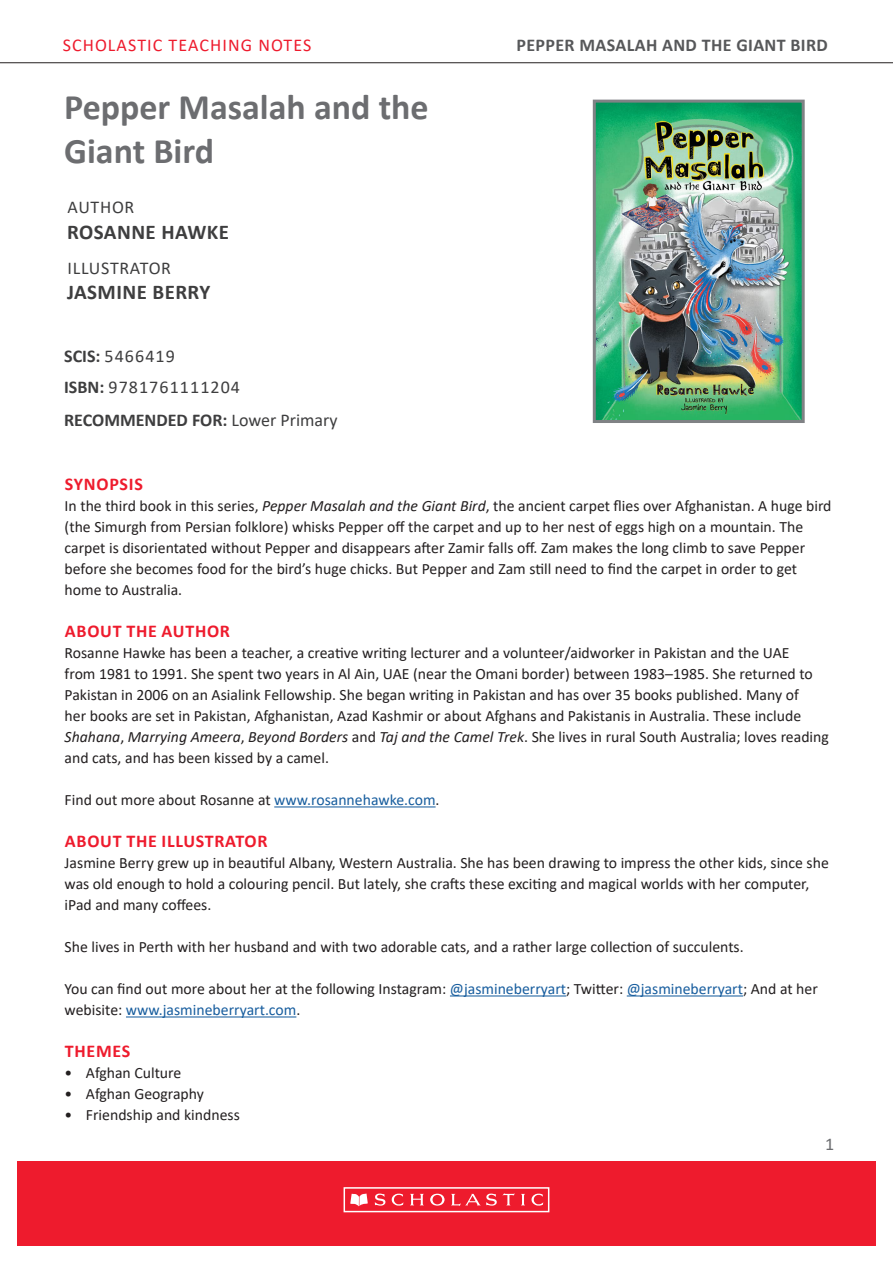
<style>
.page{position:relative;width:893px;height:1263px;background:#fff}
.page>*{position:absolute;margin:0;border:0;box-sizing:border-box;transform-origin:0 0}
.t1{font:700 36px "Calibri";color:#6c6d70}
.t2{font:700 21px "Calibri";letter-spacing:.02em;color:#3e3e3f}
.t3{font:18px "Calibri";letter-spacing:.06em;color:#3e3e3f}
.SUB_HEAD_1{font:700 18px "Calibri";letter-spacing:.04em;color:#ee1b2d}
.t4{font:700 18px "Calibri";letter-spacing:.02em;color:#57585a}
.t5{font:700 18px "Calibri";color:#3e3e3f}
.t6{font:18px "Calibri";letter-spacing:.06em;color:#ee1b2d}
.Body_Copy__no_space{font:700 18px "Calibri";letter-spacing:.04em;color:#ee1b2d}
.t7{font:18px "Calibri";letter-spacing:.04em;color:#3e3e3f}
.t8{font:18px "Calibri";color:#6c6d70}
.Body_Copy__no_space-2{font:15.75px/21px "Calibri";color:#231f20}
.Body_Copy__no_space-3{font:italic 15.75px "Calibri";color:#231f20}
.Body_Copy__no_space-4{font:15.75px "Calibri";color:#175d9e}
.s1{font-weight:700}
.s2{font-weight:400}
.s3{font-style:italic}
.s4{font-style:normal}
.s5{color:#175d9e}
.s6{color:#231f20}
</style>
<div class="page">
<hr style="left:0;top:62px;width:893px;height:1px;background:#231f20">
<div style="left:17px;top:1161px;width:859px;height:85px;background:#ee1b2d"></div>
<div style="left:344px;top:1187px;width:205px;height:25px;border:2px solid #fff"></div>
<svg style="left:350px;top:1193px;width:18px;height:13px"></svg>
<svg style="left:375px;top:1193px;width:28px;height:13px"></svg>
<svg style="left:410px;top:1194px;width:14px;height:11px"></svg>
<svg style="left:521px;top:1194px;width:4px;height:11px"></svg>
<svg style="left:531px;top:1193px;width:12px;height:13px"></svg>
<svg style="left:430px;top:1194px;width:15px;height:11px"></svg>
<svg style="left:451px;top:1193px;width:64px;height:13px"></svg>
<img style="left:597px;top:104px;width:204px;height:315px">
<div style="left:593px;top:100px;width:212px;height:323px;border:3px solid #808285"></div>
<hr style="left:274px;top:806px;width:162px;height:1px;background:#175d9e">
<hr style="left:450px;top:995px;width:116px;height:1px;background:#175d9e">
<hr style="left:627px;top:995px;width:116px;height:1px;background:#175d9e">
<hr style="left:126px;top:1016px;width:170px;height:1px;background:#175d9e">
<p class="t6" style="left:63px;top:32px;width:250px">SCHOLASTIC TEACHING NOTES</p>
<p class="t4" style="left:516px;top:32px;width:313px">PEPPER MASALAH AND THE GIANT BIRD</p>
<p class="t1" style="left:64px;top:82px;width:366px">Pepper Masalah and the</p>
<p class="t1" style="left:64px;top:125px;width:151px">Giant Bird</p>
<p class="t3" style="left:68px;top:195px;width:68px">AUTHOR</p>
<p class="t2" style="left:67px;top:217px;width:163px">ROSANNE HAWKE</p>
<p class="t7" style="left:68px;top:255px;width:105px">ILLUSTRATOR</p>
<p class="t2" style="left:67px;top:277px;width:145px">JASMINE BERRY</p>
<p class="t3" style="left:64px;top:344px;width:112px"><span class="s1">SCIS:</span> 5466419</p>
<p class="t3" style="left:64px;top:374px;width:177px"><span class="s1">ISBN:</span> 9781761111204</p>
<p class="t5" style="left:64px;top:407px;width:275px">RECOMMENDED FOR: <span class="s2">Lower Primary</span></p>
<p class="SUB_HEAD_1" style="left:65px;top:471px;width:79px">SYNOPSIS</p>
<p class="Body_Copy__no_space-2" style="left:65px;top:495px;width:768px">In the third book in this series, <span class="s3">Pepper Masalah and the Giant Bird</span>, the ancient carpet flies over Afghanistan. A huge bird (the Simurgh from Persian folklore) whisks Pepper off the carpet and up to her nest of eggs high on a mountain. The carpet is disorientated without Pepper and disappears after Zamir falls off. Zam makes the long climb to save Pepper</p>
<p class="Body_Copy__no_space-2" style="left:65px;top:558px;width:734px">before she becomes food for the bird’s huge chicks. But Pepper and Zam still need to find the carpet in order to get home to Australia.</p>
<p class="Body_Copy__no_space" style="left:65px;top:618px;width:167px">ABOUT THE AUTHOR</p>
<p class="Body_Copy__no_space-2" style="left:65px;top:642px;width:726px">Rosanne Hawke has been a teacher, a creative writing lecturer and a volunteer/aidworker in Pakistan and the UAE</p>
<p class="Body_Copy__no_space-2" style="left:65px;top:663px;width:750px">from 1981 to 1991. She spent two years in Al Ain, UAE (near the Omani border) between 1983–1985. She returned to</p>
<p class="Body_Copy__no_space-2" style="left:65px;top:684px;width:736px">Pakistan in 2006 on an Asialink Fellowship. She began writing in Pakistan and has over 35 books published. Many of</p>
<p class="Body_Copy__no_space-2" style="left:65px;top:705px;width:738px">her books are set in Pakistan, Afghanistan, Azad Kashmir or about Afghans and Pakistanis in Australia. These include</p>
<p class="Body_Copy__no_space-3" style="left:65px;top:726px;width:766px">Shahana<span class="s4">,</span> Marrying Ameera<span class="s4">,</span> Beyond Borders <span class="s4">and</span> Taj and the Camel Trek<span class="s4">. She lives in rural South Australia; loves reading</span></p>
<p class="Body_Copy__no_space-2" style="left:65px;top:747px;width:266px">and cats, and has been kissed by a camel.</p>
<p class="Body_Copy__no_space-2" style="left:65px;top:789px;width:376px">Find out more about Rosanne at <span class="s5">www.rosannehawke.com</span>.</p>
<p class="SUB_HEAD_1" style="left:65px;top:828px;width:204px">ABOUT THE ILLUSTRATOR</p>
<p class="Body_Copy__no_space-2" style="left:65px;top:852px;width:766px">Jasmine Berry grew up in beautiful Albany, Western Australia. She has been drawing to impress the other kids, since she</p>
<p class="Body_Copy__no_space-2" style="left:65px;top:873px;width:746px">was old enough to hold a colouring pencil. But lately, she crafts these exciting and magical worlds with her computer,</p>
<p class="Body_Copy__no_space-2" style="left:65px;top:894px;width:148px">iPad and many coffees.</p>
<p class="Body_Copy__no_space-2" style="left:65px;top:936px;width:681px">She lives in Perth with her husband and with two adorable cats, and a rather large collection of succulents.</p>
<p class="Body_Copy__no_space-2" style="left:65px;top:978px;width:755px">You can find out more about her at the following Instagram: <span class="s5">@jasmineberryart</span>; Twitter: <span class="s5">@jasmineberryart</span>; And at her</p>
<p class="Body_Copy__no_space-4" style="left:65px;top:999px;width:237px"><span class="s6">webisite:</span> www.jasmineberryart.com<span class="s6">.</span></p>
<p class="SUB_HEAD_1" style="left:65px;top:1038px;width:67px">THEMES</p>
<p class="Body_Copy__no_space-2" style="left:65px;top:1062px;width:118px">• Afghan Culture</p>
<p class="Body_Copy__no_space-2" style="left:65px;top:1083px;width:141px">• Afghan Geography</p>
<p class="Body_Copy__no_space-2" style="left:65px;top:1104px;width:177px">• Friendship and kindness</p>
<p class="t8" style="left:825px;top:1131px;width:11px">1</p>
</div>
